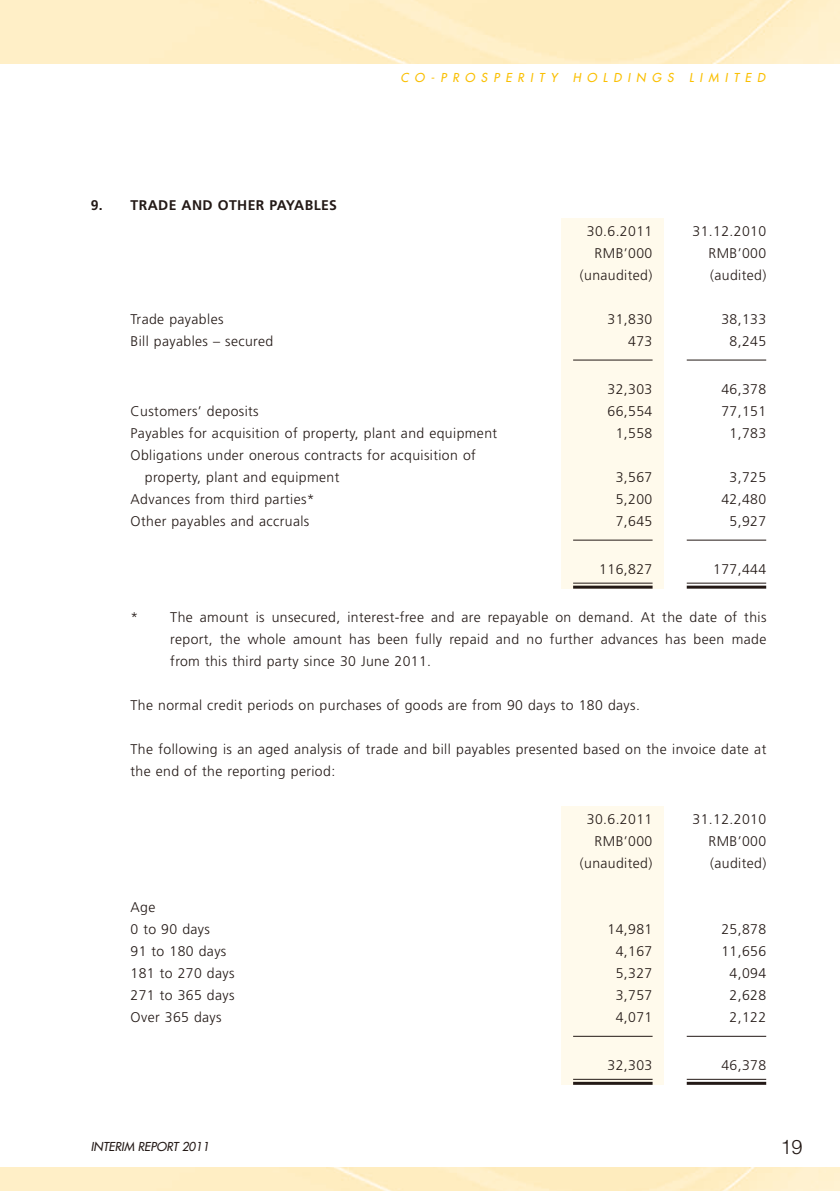
<style>
.page{position:relative;width:840px;height:1191px;background:#fff}
.page>*{position:absolute;margin:0;border:0;box-sizing:border-box;transform-origin:0 0}
.t1{font:300 20px "Helvetica LT Std";color:#231916}
.t2{font:300 14px/22px "Frutiger LT Std";letter-spacing:.03em;color:#231916}
.t3{font:700 14px "Frutiger LT Std";letter-spacing:.03em;color:#231916}
.t4{font:italic 500 12px "Futura Std";letter-spacing:.5em;color:#fabf00}
.t5{font:italic 500 12px "Futura Std";color:#231916}
</style>
<div class="page">
<div style="left:0;top:0;width:839px;height:64px;background:#ffeec4"></div>
<img style="left:0;top:1167px;width:839px;height:24px">
<div style="left:561px;top:218px;width:102px;height:370px;background:#fffaec"></div>
<hr style="left:572px;top:359px;width:80px;height:1px;background:#231916">
<hr style="left:686px;top:359px;width:79px;height:1px;background:#231916">
<hr style="left:572px;top:539px;width:80px;height:1px;background:#231916">
<hr style="left:686px;top:539px;width:79px;height:1px;background:#231916">
<hr style="left:572px;top:582px;width:80px;height:1px;background:#231916">
<hr style="left:572px;top:585px;width:80px;height:3px;background:#231916">
<hr style="left:686px;top:582px;width:79px;height:1px;background:#231916">
<hr style="left:686px;top:585px;width:79px;height:3px;background:#231916">
<div style="left:561px;top:806px;width:102px;height:278px;background:#fffaec"></div>
<hr style="left:572px;top:1035px;width:80px;height:1px;background:#231916">
<hr style="left:686px;top:1035px;width:79px;height:1px;background:#231916">
<hr style="left:572px;top:1078px;width:80px;height:1px;background:#231916">
<hr style="left:572px;top:1081px;width:80px;height:3px;background:#231916">
<hr style="left:686px;top:1078px;width:79px;height:1px;background:#231916">
<hr style="left:686px;top:1081px;width:79px;height:3px;background:#231916">
<p class="t3" style="left:91px;top:197px;width:248px">9. TRADE AND OTHER PAYABLES</p>
<p class="t4" style="left:400px;top:70px;width:158px">CO-PROSPERITY</p>
<p class="t4" style="left:572px;top:70px;width:102px">HOLDINGS</p>
<p class="t4" style="left:688px;top:70px;width:78px">LIMITED</p>
<p class="t2" style="left:586px;top:220px;width:67px">30.6.2011</p>
<p class="t2" style="left:692px;top:220px;width:75px">31.12.2010</p>
<p class="t2" style="left:594px;top:242px;width:59px">RMB’000</p>
<p class="t2" style="left:708px;top:242px;width:59px">RMB’000</p>
<p class="t2" style="left:579px;top:264px;width:74px">(unaudited)</p>
<p class="t2" style="left:709px;top:264px;width:58px">(audited)</p>
<p class="t2" style="left:130px;top:308px;width:94px">Trade payables</p>
<p class="t2" style="left:607px;top:308px;width:46px">31,830</p>
<p class="t2" style="left:721px;top:308px;width:46px">38,133</p>
<p class="t2" style="left:130px;top:330px;width:144px">Bill payables – secured</p>
<p class="t2" style="left:627px;top:330px;width:26px">473</p>
<p class="t2" style="left:729px;top:330px;width:38px">8,245</p>
<p class="t2" style="left:607px;top:378px;width:46px">32,303</p>
<p class="t2" style="left:721px;top:378px;width:46px">46,378</p>
<p class="t2" style="left:130px;top:400px;width:130px">Customers’ deposits</p>
<p class="t2" style="left:607px;top:400px;width:46px">66,554</p>
<p class="t2" style="left:721px;top:400px;width:46px">77,151</p>
<p class="t2" style="left:130px;top:422px;width:368px">Payables for acquisition of property, plant and equipment</p>
<p class="t2" style="left:615px;top:422px;width:38px">1,558</p>
<p class="t2" style="left:729px;top:422px;width:38px">1,783</p>
<p class="t2" style="left:145px;top:444px;width:332px;text-indent:-14px">Obligations under onerous contracts for acquisition of property, plant and equipment</p>
<p class="t2" style="left:615px;top:466px;width:38px">3,567</p>
<p class="t2" style="left:729px;top:466px;width:38px">3,725</p>
<p class="t2" style="left:130px;top:488px;width:185px">Advances from third parties*</p>
<p class="t2" style="left:615px;top:488px;width:38px">5,200</p>
<p class="t2" style="left:721px;top:488px;width:46px">42,480</p>
<p class="t2" style="left:130px;top:510px;width:180px">Other payables and accruals</p>
<p class="t2" style="left:615px;top:510px;width:38px">7,645</p>
<p class="t2" style="left:729px;top:510px;width:38px">5,927</p>
<p class="t2" style="left:599px;top:558px;width:54px">116,827</p>
<p class="t2" style="left:712px;top:558px;width:54px">177,444</p>
<p class="t2" style="left:170px;top:606px;width:597px;text-align:justify;text-indent:-40px">* The amount is unsecured, interest-free and are repayable on demand. At the date of this report, the whole amount has been fully repaid and no further advances has been made from this third party since 30 June 2011.</p>
<p class="t2" style="left:130px;top:694px;width:510px">The normal credit periods on purchases of goods are from 90 days to 180 days.</p>
<p class="t2" style="left:130px;top:738px;width:637px">The following is an aged analysis of trade and bill payables presented based on the invoice date at the end of the reporting period:</p>
<p class="t2" style="left:586px;top:808px;width:67px">30.6.2011</p>
<p class="t2" style="left:692px;top:808px;width:75px">31.12.2010</p>
<p class="t2" style="left:594px;top:830px;width:59px">RMB’000</p>
<p class="t2" style="left:708px;top:830px;width:59px">RMB’000</p>
<p class="t2" style="left:579px;top:852px;width:74px">(unaudited)</p>
<p class="t2" style="left:709px;top:852px;width:58px">(audited)</p>
<p class="t2" style="left:130px;top:896px;width:81px">Age<br>0 to 90 days</p>
<p class="t2" style="left:607px;top:918px;width:46px">14,981</p>
<p class="t2" style="left:721px;top:918px;width:46px">25,878</p>
<p class="t2" style="left:130px;top:940px;width:97px">91 to 180 days</p>
<p class="t2" style="left:615px;top:940px;width:38px">4,167</p>
<p class="t2" style="left:721px;top:940px;width:46px">11,656</p>
<p class="t2" style="left:130px;top:962px;width:105px">181 to 270 days</p>
<p class="t2" style="left:615px;top:962px;width:38px">5,327</p>
<p class="t2" style="left:729px;top:962px;width:38px">4,094</p>
<p class="t2" style="left:130px;top:984px;width:105px">271 to 365 days</p>
<p class="t2" style="left:615px;top:984px;width:38px">3,757</p>
<p class="t2" style="left:729px;top:984px;width:38px">2,628</p>
<p class="t2" style="left:130px;top:1006px;width:93px">Over 365 days</p>
<p class="t2" style="left:615px;top:1006px;width:38px">4,071</p>
<p class="t2" style="left:729px;top:1006px;width:38px">2,122</p>
<p class="t2" style="left:607px;top:1054px;width:46px">32,303</p>
<p class="t2" style="left:721px;top:1054px;width:46px">46,378</p>
<p class="t5" style="left:91px;top:1138px;width:120px">INTERIM REPORT 2011</p>
<h1 class="t1" style="left:780px;top:1133px;width:24px">19</h1>
</div>
